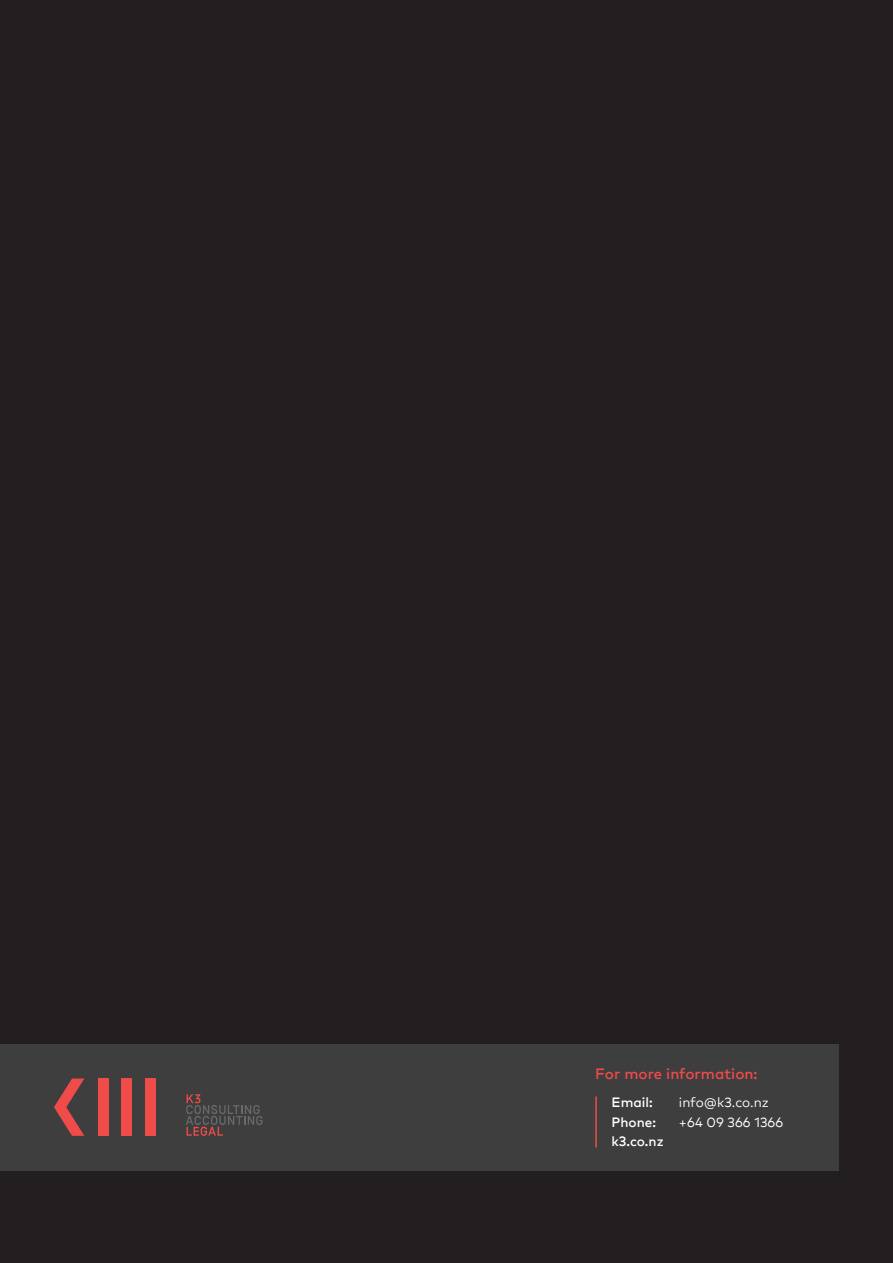
<style>
.page{position:relative;width:893px;height:1263px;background:#231f20}
.page>*{position:absolute;margin:0;border:0;box-sizing:border-box;transform-origin:0 0}
.t1{font:500 15px "Mark OT";color:#ef4b48}
.t2{font:13.5px "Mark OT";color:#fff}
.t3{font:500 13.5px "Mark OT";color:#fff}
</style>
<div class="page">
<div style="left:0;top:1044px;width:839px;height:126px;background:#3e3e3f"></div>
<hr style="left:595px;top:1096px;width:2px;height:51px;background:#ef4b48">
<svg style="left:54px;top:1078px;width:30px;height:58px"></svg>
<div style="left:98px;top:1078px;width:10px;height:58px;background:#ef4b48"></div>
<div style="left:122px;top:1078px;width:10px;height:58px;background:#ef4b48"></div>
<div style="left:146px;top:1078px;width:10px;height:58px;background:#ef4b48"></div>
<svg style="left:186px;top:1094px;width:77px;height:42px"></svg>
<p class="t1" style="left:595px;top:1064px;width:164px">For more information:</p>
<p class="t3" style="left:611px;top:1094px;width:43px">Email:</p>
<p class="t2" style="left:679px;top:1094px;width:91px">info@k3.co.nz</p>
<p class="t3" style="left:611px;top:1113px;width:46px">Phone:</p>
<p class="t2" style="left:679px;top:1113px;width:106px">+64 09 366 1366</p>
<p class="t3" style="left:611px;top:1133px;width:54px">k3.co.nz</p>
</div>
